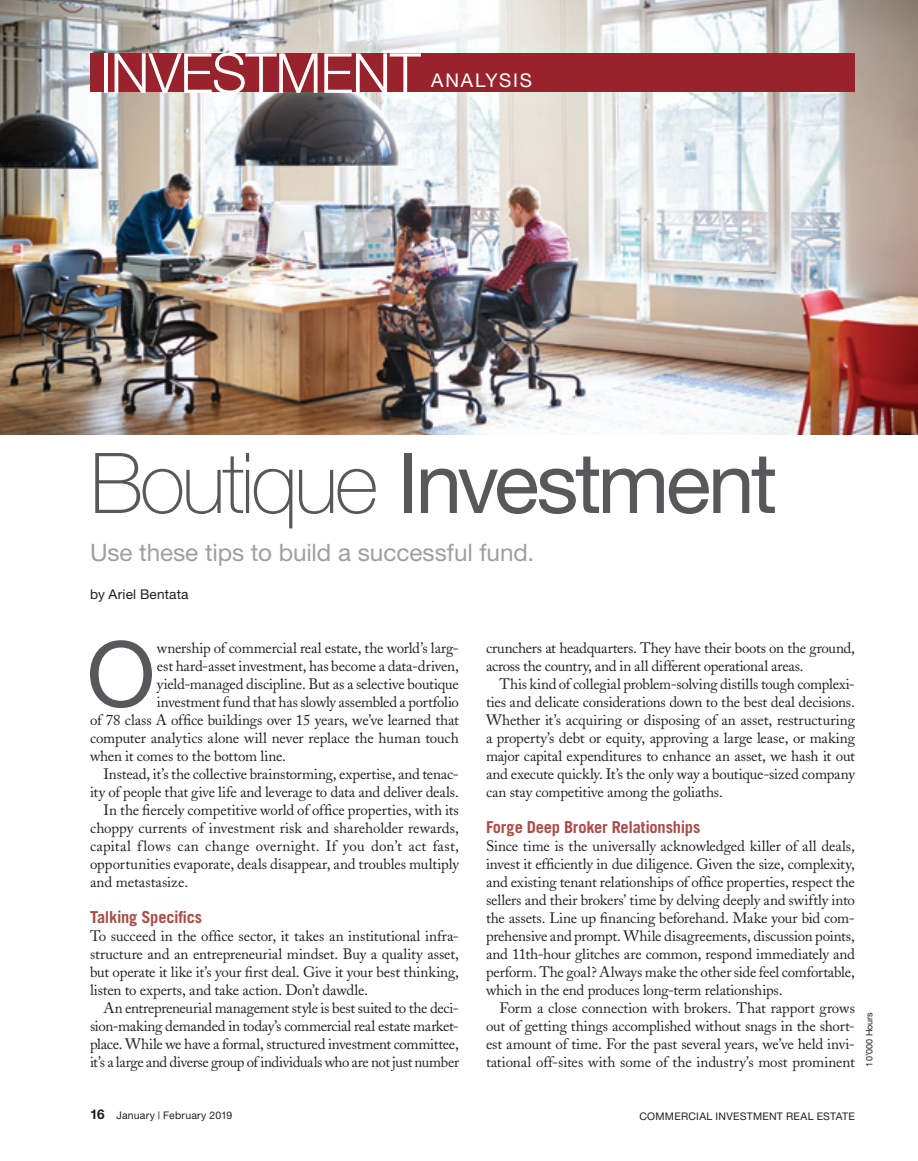
<style>
.page{position:relative;width:918px;height:1161px;background:#fff}
.page>*{position:absolute;margin:0;border:0;box-sizing:border-box;transform-origin:0 0}
.t1{font:90.6px "Helvetica Neue";color:#57585a}
.t2{font:84px "Helvetica Neue";letter-spacing:-.045em;color:#57585a}
.t3{font:300 55.35px "Helvetica Neue";letter-spacing:-.02em;color:#fff}
.t4{font:24px "Helvetica Neue";letter-spacing:-.005em;color:#9d9fa2}
.t5{font:18.9px "Helvetica Neue";letter-spacing:.095em;color:#fff}
.t6{font:700 16.5px "Trade Gothic";letter-spacing:-.015em;color:#a94d47}
.t7{font:15px/18px "Adobe Caslon";letter-spacing:-.01em;color:#231f20;text-align:justify}
.t8{font:15px "Adobe Caslon";letter-spacing:.02em;color:#231f20}
.t9{font:13.5px "Helvetica Neue";letter-spacing:.01em;color:#231f20}
.t10{font:10.5px "Helvetica Neue";letter-spacing:.025em;color:#231f20}
.t11{font:9px "Helvetica Neue";color:#231f20}
.s1{font-weight:100}
.s2{font-weight:700;font-size:13.5px}
</style>
<div class="page">
<img style="left:0;top:0;width:918px;height:435px">
<div style="left:90px;top:53px;width:765px;height:39px;background:#99232d"></div>
<h3 class="t3" style="left:99px;top:39px;width:323px">INVESTMENT</h3>
<p class="t5" style="left:431px;top:69px;width:102px">ANALYSIS</p>
<h2 class="t2" style="left:90px;top:433px;width:689px"><span class="s1">Boutique</span> Investment</h2>
<h3 class="t4" style="left:90px;top:538px;width:446px">Use these tips to build a successful fund.</h3>
<p class="t9" style="left:90px;top:586px;width:100px">by Ariel Bentata</p>
<h1 class="t1" style="left:87px;top:620px;width:70px">O</h1>
<p class="t7" style="left:157px;top:639px;width:304px">wnership of commercial real estate, the world’s larg-</p>
<p class="t7" style="left:157px;top:657px;width:304px">est hard-asset investment, has become a data-driven,</p>
<p class="t7" style="left:157px;top:675px;width:304px">yield-managed discipline. But as a selective boutique</p>
<p class="t7" style="left:157px;top:693px;width:304px">investment fund that has slowly assembled a portfolio</p>
<p class="t7" style="left:90px;top:711px;width:370px">of 78 class A office buildings over 15 years, we’ve learned that</p>
<p class="t7" style="left:90px;top:729px;width:371px">computer analytics alone will never replace the human touch</p>
<p class="t7" style="left:90px;top:747px;width:198px">when it comes to the bottom line.</p>
<p class="t7" style="left:104px;top:765px;width:357px">Instead, it’s the collective brainstorming, expertise, and tenac-</p>
<p class="t7" style="left:90px;top:783px;width:370px">ity of people that give life and leverage to data and deliver deals.</p>
<p class="t7" style="left:104px;top:801px;width:357px">In the fiercely competitive world of office properties, with its</p>
<p class="t7" style="left:90px;top:819px;width:371px">choppy currents of investment risk and shareholder rewards,</p>
<p class="t8" style="left:90px;top:837px;width:370px">capital flows can change overnight. If you don’t act fast,</p>
<p class="t7" style="left:90px;top:855px;width:370px">opportunities evaporate, deals disappear, and troubles multiply</p>
<p class="t7" style="left:90px;top:873px;width:100px">and metastasize.</p>
<p class="t6" style="left:90px;top:906px;width:114px">Talking Specifics</p>
<p class="t7" style="left:90px;top:927px;width:370px">To succeed in the office sector, it takes an institutional infra&shy;structure and an entrepreneurial mindset. Buy a quality asset, but operate it like it’s your first deal. Give it your best thinking, listen to experts, and take action. Don’t dawdle.</p>
<p class="t7" style="left:90px;top:999px;width:371px;text-indent:14px">An entrepreneurial management style is best suited to the deci&shy;sion-making demanded in today’s commercial real estate market&shy;place. While we have a formal, structured investment committee, it’s a large and diverse group of individuals who are not just number</p>
<p class="t7" style="left:486px;top:639px;width:370px">crunchers at headquarters. They have their boots on the ground, across the country, and in all different operational areas.</p>
<p class="t7" style="left:486px;top:675px;width:371px;text-indent:14px">This kind of collegial problem-solving distills tough complexi&shy;ties and delicate considerations down to the best deal decisions.<br>Whether it’s acquiring or disposing of an asset, restructuring a property’s debt or equity, approving a large lease, or making major capital expenditures to enhance an asset, we hash it out and execute quickly. It’s the only way a boutique-sized company can stay competitive among the goliaths.</p>
<p class="t6" style="left:486px;top:816px;width:216px">Forge Deep Broker Relationships</p>
<p class="t7" style="left:486px;top:837px;width:371px">Since time is the universally acknowledged killer of all deals, invest it efficiently in due diligence. Given the size, complexity, and existing tenant relationships of office properties, respect the sellers and their brokers’ time by delving deeply and swiftly into the assets. Line up financing beforehand. Make your bid com&shy;prehensive and prompt. While disagreements, discussion points, and 11th-hour glitches are common, respond immediately and perform. The goal? Always make the other side feel comfortable, which in the end produces long-term relationships.</p>
<p class="t7" style="left:486px;top:999px;width:371px;text-indent:14px">Form a close connection with brokers. That rapport grows out of getting things accomplished without snags in the short&shy;est amount of time. For the past several years, we’ve held invi&shy;tational off-sites with some of the industry’s most prominent</p>
<p class="t11" style="left:864px;top:1066px;width:56px;rotate:-90deg">10’000 Hours</p>
<p class="t10" style="left:90px;top:1109px;width:144px"><span class="s2">16</span> January | February 2019</p>
<p class="t10" style="left:639px;top:1110px;width:217px">COMMERCIAL INVESTMENT REAL ESTATE</p>
</div>
